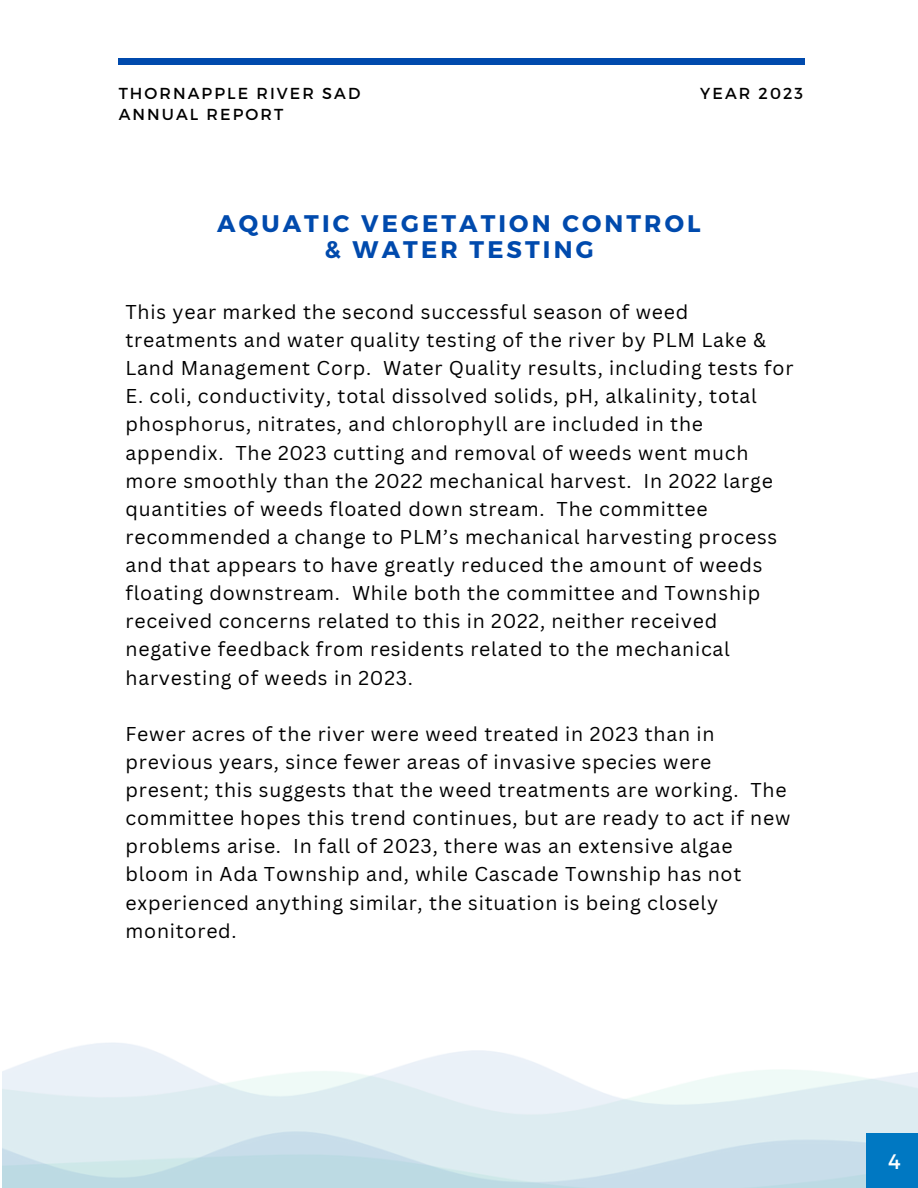
<style>
.page{position:relative;width:918px;height:1188px;background:#fff}
.page>*{position:absolute;margin:0;border:0;box-sizing:border-box;transform-origin:0 0}
.t1{font:700 24px/25.8px "Montserrat";letter-spacing:.13em;color:#004aad;text-align:center}
.t2{font:21px "Montserrat";color:#fff}
.t3{font:19.5px/28.2px "Canva Sans";letter-spacing:.04em;color:#000}
.t4{font:15.9px "Montserrat";letter-spacing:.13em;color:#000}
</style>
<div class="page">
<div style="left:119px;top:58px;width:686px;height:6px;background:#004aad"></div>
<img style="left:3px;top:1043px;width:915px;height:145px">
<div style="left:867px;top:1133px;width:51px;height:55px;background:#0078c2"></div>
<p class="t4" style="left:119px;top:83px;width:243px">THORNAPPLE RIVER SAD</p>
<p class="t4" style="left:119px;top:104px;width:166px">ANNUAL REPORT</p>
<p class="t4" style="left:700px;top:83px;width:104px">YEAR 2023</p>
<h1 class="t1" style="left:217px;top:210px;width:485px">AQUATIC VEGETATION CONTROL &amp; WATER TESTING</h1>
<h2 class="t3" style="left:125px;top:297px;width:669px">This year marked the second successful season of weed treatments and water quality testing of the river by PLM Lake &amp; Land Management Corp. Water Quality results, including tests for E. coli, conductivity, total dissolved solids, pH, alkalinity, total phosphorus, nitrates, and chlorophyll are included in the appendix. The 2023 cutting and removal of weeds went much more smoothly than the 2022 mechanical harvest. In 2022 large quantities of weeds floated down stream. The committee recommended a change to PLM’s mechanical harvesting process and that appears to have greatly reduced the amount of weeds floating downstream. While both the committee and Township received concerns related to this in 2022, neither received negative feedback from residents related to the mechanical harvesting of weeds in 2023.</h2>
<h2 class="t3" style="left:125px;top:719px;width:666px">Fewer acres of the river were weed treated in 2023 than in previous years, since fewer areas of invasive species were present; this suggests that the weed treatments are working. The committee hopes this trend continues, but are ready to act if new problems arise. In fall of 2023, there was an extensive algae bloom in Ada Township and, while Cascade Township has not experienced anything similar, the situation is being closely monitored.</h2>
<p class="t2" style="left:888px;top:1147px;width:14px">4</p>
</div>
